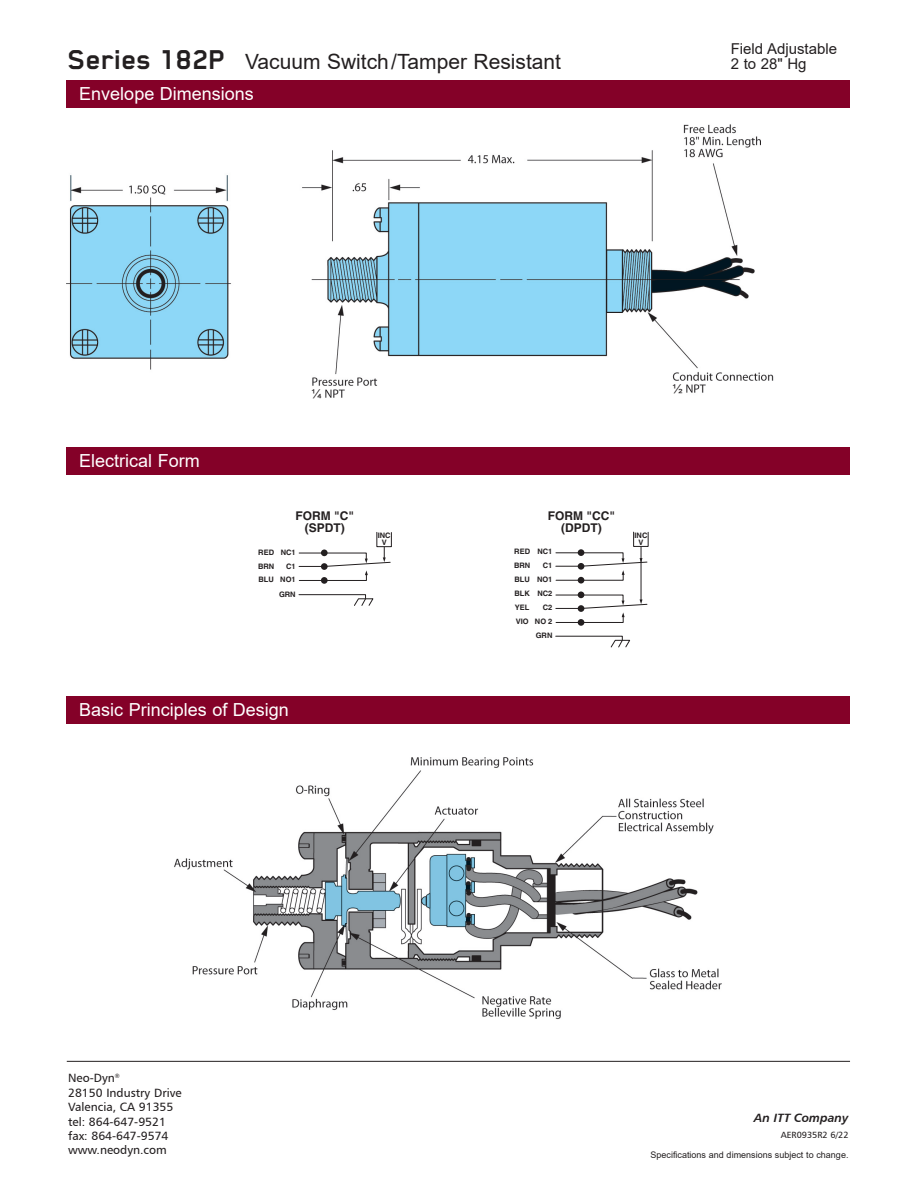
<style>
.page{position:relative;width:917px;height:1188px;background:#fff}
.page>*{position:absolute;margin:0;border:0;box-sizing:border-box;transform-origin:0 0}
.t1{font:21px "Arial";color:#231f20}
.t2{font:18px "Arial";color:#fff}
.t3{font:15px/15px "Arial";color:#231f20}
.t4{font:12px/14.4px "Humanist 777 BT Roman B";color:#231f20}
.t5{font:700 12px/12px "Helvetica";color:#231f20;text-align:center}
.t6{font:12px "Humanist 777 BT Bold Italic B";color:#231f20}
.t7{font:12px "Arial";color:#231f20}
.t8{font:9px "Arial";color:#231f20}
.t9{font:9px "Humanist 777 BT Roman B";color:#231f20}
.t10{font:700 7.5px/13.8px "Helvetica";color:#231f20;text-align:justify}
.s1{font-family:"Blender";font-weight:700;font-size:31.5px}
</style>
<div class="page">
<img style="left:67px;top:124px;width:707px;height:274px">
<div style="left:67px;top:81px;width:783px;height:27px;background:#840128"></div>
<div style="left:67px;top:448px;width:783px;height:27px;background:#840128"></div>
<div style="left:67px;top:697px;width:783px;height:27px;background:#840128"></div>
<div style="left:321px;top:577px;width:7px;height:7px;background:#231f20;border-radius:50%"></div>
<div style="left:376px;top:532px;width:16px;height:15px;border:1px solid #231f20"></div>
<svg style="left:298px;top:547px;width:93px;height:34px"></svg>
<svg style="left:298px;top:594px;width:76px;height:12px"></svg>
<div style="left:578px;top:549px;width:6px;height:7px;background:#231f20;border-radius:50%"></div>
<hr style="left:640px;top:546px;width:1px;height:54px;background:#231f20">
<div style="left:633px;top:532px;width:15px;height:15px;border:1px solid #231f20"></div>
<svg style="left:555px;top:552px;width:93px;height:31px"></svg>
<div style="left:578px;top:591px;width:6px;height:7px;background:#231f20;border-radius:50%"></div>
<div style="left:578px;top:619px;width:6px;height:7px;background:#231f20;border-radius:50%"></div>
<svg style="left:555px;top:594px;width:93px;height:29px"></svg>
<svg style="left:555px;top:635px;width:75px;height:13px"></svg>
<div style="left:293px;top:388px;width:30px;height:31px;background:#fff"></div>
<div style="left:654px;top:383px;width:30px;height:32px;background:#fff"></div>
<img style="left:174px;top:757px;width:548px;height:263px">
<hr style="left:67px;top:1061px;width:783px;height:1px;background:#231f20">
<h1 class="t1" style="left:68px;top:50px;width:494px"><span class="s1">Series 182P</span> Vacuum Switch/Tamper Resistant</h1>
<h2 class="t2" style="left:79px;top:83px;width:176px">Envelope Dimensions</h2>
<p class="t3" style="left:731px;top:41px;width:108px">Field Adjustable<br>2 to 28" Hg</p>
<h2 class="t2" style="left:79px;top:450px;width:122px">Electrical Form</h2>
<p class="t7" style="left:311px;top:387px;width:12px">¼</p>
<p class="t5" style="left:295px;top:511px;width:60px">FORM "C" (SPDT)</p>
<p class="t10" style="left:258px;top:546px;width:18px">RED BRN BLU</p>
<p class="t10" style="left:281px;top:546px;width:16px">NC1</p>
<p class="t10" style="left:280px;top:560px;width:17px;text-align:right">C1<br>NO1</p>
<p class="t10" style="left:279px;top:588px;width:18px">GRN</p>
<p class="t10" style="left:378px;top:532px;width:14px;line-height:7.5px;text-align:center">INC<br>V</p>
<h2 class="t2" style="left:79px;top:699px;width:211px">Basic Principles of Design</h2>
<p class="t7" style="left:672px;top:382px;width:12px">½</p>
<p class="t5" style="left:548px;top:510px;width:69px">FORM "CC" (DPDT)</p>
<p class="t10" style="left:514px;top:546px;width:18px">RED BRN BLU BLK YEL VIO</p>
<p class="t10" style="left:537px;top:546px;width:16px">NC1</p>
<p class="t10" style="left:535px;top:559px;width:19px;text-align:right">C1<br>NO1<br>NC2<br>C2<br>NO 2<br>GRN</p>
<p class="t10" style="left:634px;top:532px;width:14px;line-height:7.5px;text-align:center">INC<br>V</p>
<p class="t4" style="left:68px;top:1071px;width:115px">Neo-Dyn<sup>®<br></sup>28150 Industry Drive<br>Valencia, CA 91355 tel: 864-647-9521 fax: 864-647-9574 www.neodyn.com</p>
<p class="t6" style="left:754px;top:1110px;width:96px">An ITT Company</p>
<p class="t9" style="left:781px;top:1129px;width:69px">AER0935R2 6/22</p>
<p class="t8" style="left:650px;top:1149px;width:199px">Specifications and dimensions subject to change.</p>
</div>
